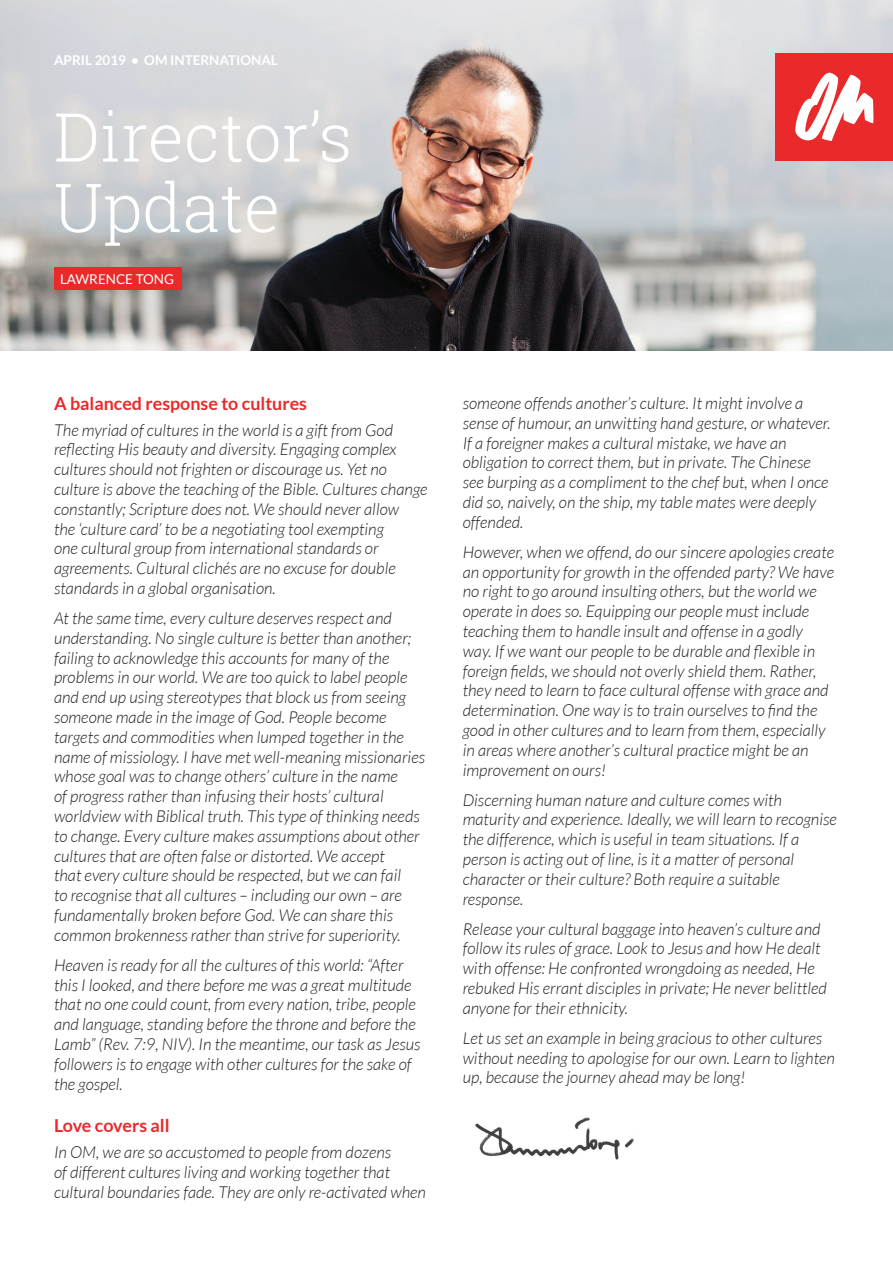
<style>
.page{position:relative;width:893px;height:1263px;background:#fff}
.page>*{position:absolute;margin:0;border:0;box-sizing:border-box;transform-origin:0 0}
.t1{font:300 67.5px/70.5px "Roboto Slab";color:#fff}
.t2{font:700 17.85px "Lato";color:#e9292a}
.t3{font:italic 300 16.5px/19.8px "Lato";color:#231f20}
.t4{font:700 13.5px "Lato";color:#fff}
.t5{font:13.5px "Lato";color:#fff}
</style>
<div class="page">
<img style="left:0;top:0;width:893px;height:351px">
<div style="left:776px;top:53px;width:117px;height:107px;background:#e9292a"></div>
<svg style="left:795px;top:73px;width:78px;height:68px"></svg>
<div style="left:54px;top:267px;width:127px;height:23px;background:#e9292a"></div>
<img style="left:475px;top:1117px;width:159px;height:43px">
<p class="t4" style="left:54px;top:52px;width:225px">APRIL 2019 • OM INTERNATIONAL</p>
<h1 class="t1" style="left:54px;top:100px;width:300px">Director’s<br>Update</h1>
<p class="t5" style="left:60px;top:271px;width:115px">LAWRENCE TONG</p>
<p class="t2" style="left:54px;top:393px;width:255px">A balanced response to cultures</p>
<p class="t3" style="left:54px;top:420px;width:375px">The myriad of cultures in the world is a gift from God reflecting His beauty and diversity. Engaging complex cultures should not frighten or discourage us. Yet no culture is above the teaching of the Bible. Cultures change constantly; Scripture does not. We should never allow<br>the ‘culture card’ to be a negotiating tool exempting<br>one cultural group from international standards or agreements. Cultural clichés are no excuse for double standards in a global organisation.</p>
<p class="t3" style="left:54px;top:609px;width:373px">At the same time, every culture deserves respect and understanding. No single culture is better than another; failing to acknowledge this accounts for many of the problems in our world. We are too quick to label people and end up using stereotypes that block us from seeing someone made in the image of God. People become targets and commodities when lumped together in the name of missiology. I have met well-meaning missionaries whose goal was to change others’ culture in the name<br>of progress rather than infusing their hosts’ cultural worldview with Biblical truth. This type of thinking needs to change. Every culture makes assumptions about other cultures that are often false or distorted. We accept<br>that every culture should be respected, but we can fail<br>to recognise that all cultures – including our own – are fundamentally broken before God. We can share this common brokenness rather than strive for superiority.</p>
<p class="t3" style="left:54px;top:955px;width:368px">Heaven is ready for all the cultures of this world: “After this I looked, and there before me was a great multitude that no one could count, from every nation, tribe, people and language, standing before the throne and before the Lamb” (Rev. 7:9, NIV). In the meantime, our task as Jesus followers is to engage with other cultures for the sake of the gospel.</p>
<p class="t2" style="left:54px;top:1116px;width:117px">Love covers all</p>
<p class="t3" style="left:54px;top:1143px;width:374px">In OM, we are so accustomed to people from dozens<br>of different cultures living and working together that cultural boundaries fade. They are only re-activated when</p>
<p class="t3" style="left:463px;top:394px;width:369px">someone offends another’s culture. It might involve a sense of humour, an unwitting hand gesture, or whatever.<br>If a foreigner makes a cultural mistake, we have an obligation to correct them, but in private. The Chinese see burping as a compliment to the chef but, when I once did so, naively, on the ship, my table mates were deeply offended.</p>
<p class="t3" style="left:463px;top:542px;width:373px">However, when we offend, do our sincere apologies create an opportunity for growth in the offended party? We have no right to go around insulting others, but the world we operate in does so. Equipping our people must include teaching them to handle insult and offense in a godly way. If we want our people to be durable and flexible in foreign fields, we should not overly shield them. Rather, they need to learn to face cultural offense with grace and determination. One way is to train ourselves to find the good in other cultures and to learn from them, especially in areas where another’s cultural practice might be an improvement on ours!</p>
<p class="t3" style="left:463px;top:790px;width:376px">Discerning human nature and culture comes with maturity and experience. Ideally, we will learn to recognise the difference, which is useful in team situations. If a person is acting out of line, is it a matter of personal character or their culture? Both require a suitable response.</p>
<p class="t3" style="left:463px;top:919px;width:366px">Release your cultural baggage into heaven’s culture and follow its rules of grace. Look to Jesus and how He dealt with offense: He confronted wrongdoing as needed, He rebuked His errant disciples in private; He never belittled anyone for their ethnicity.</p>
<p class="t3" style="left:463px;top:1028px;width:374px">Let us set an example in being gracious to other cultures without needing to apologise for our own. Learn to lighten up, because the journey ahead may be long!</p>
</div>
